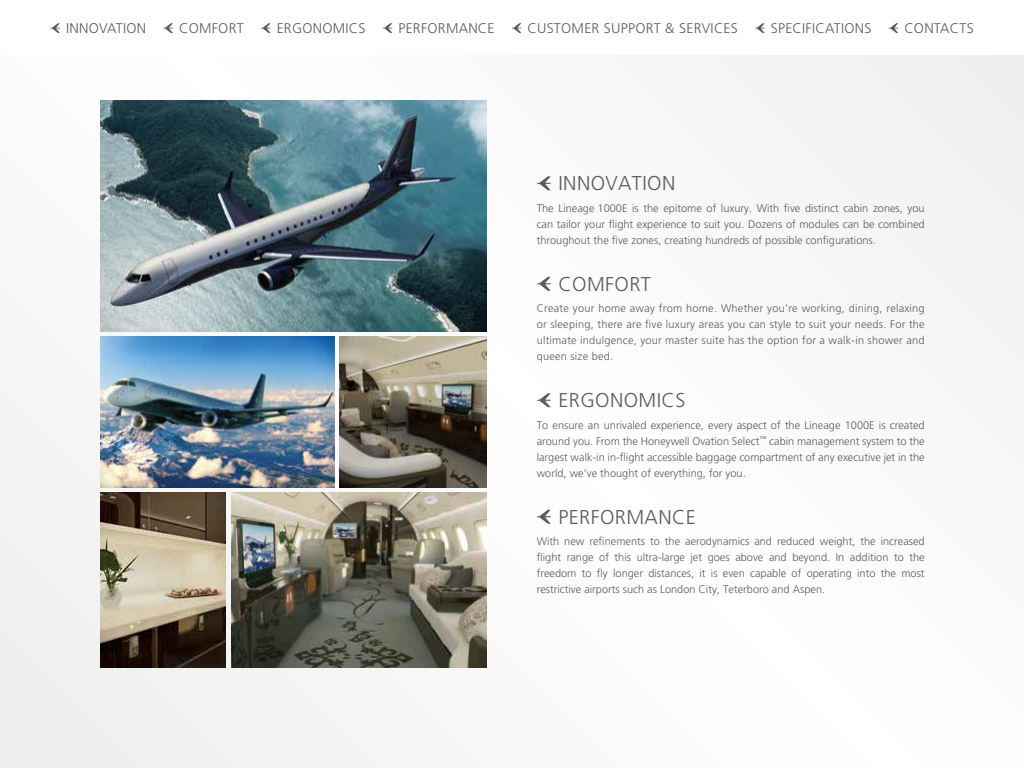
<style>
.page{position:relative;width:1024px;height:768px;background:#f9f9f9}
.page>*{position:absolute;margin:0;border:0;box-sizing:border-box;transform-origin:0 0}
.t1{font:300 20px "Frutiger";letter-spacing:.02em;color:#5d5b59}
.t2{font:300 14px "Frutiger";letter-spacing:.02em;color:#5d5b59}
.t3{font:300 11px/16px "Frutiger";color:#5d5b59;text-align:justify}
</style>
<div class="page">
<svg style="left:537px;top:176px;width:14px;height:14px"></svg>
<svg style="left:537px;top:277px;width:14px;height:14px"></svg>
<svg style="left:537px;top:393px;width:14px;height:14px"></svg>
<svg style="left:537px;top:510px;width:14px;height:14px"></svg>
<img style="left:100px;top:337px;width:235px;height:150px">
<img style="left:340px;top:337px;width:147px;height:150px">
<img style="left:231px;top:492px;width:256px;height:176px">
<img style="left:100px;top:492px;width:126px;height:176px">
<div style="left:0;top:0;width:1024px;height:55px;background:#fff"></div>
<svg style="left:50px;top:23px;width:10px;height:10px"></svg>
<svg style="left:163px;top:23px;width:10px;height:10px"></svg>
<svg style="left:261px;top:23px;width:10px;height:10px"></svg>
<svg style="left:383px;top:23px;width:9px;height:10px"></svg>
<svg style="left:512px;top:23px;width:9px;height:10px"></svg>
<svg style="left:755px;top:23px;width:10px;height:10px"></svg>
<svg style="left:888px;top:23px;width:10px;height:10px"></svg>
<img style="left:100px;top:100px;width:387px;height:232px">
<p class="t2" style="left:66px;top:20px;width:82px">INNOVATION</p>
<p class="t2" style="left:179px;top:20px;width:66px">COMFORT</p>
<p class="t2" style="left:277px;top:20px;width:90px">ERGONOMICS</p>
<p class="t2" style="left:398px;top:20px;width:98px">PERFORMANCE</p>
<p class="t2" style="left:527px;top:20px;width:212px">CUSTOMER SUPPORT &amp; SERVICES</p>
<p class="t2" style="left:771px;top:20px;width:102px">SPECIFICATIONS</p>
<p class="t2" style="left:904px;top:20px;width:71px">CONTACTS</p>
<h1 class="t1" style="left:558px;top:172px;width:118px">INNOVATION</h1>
<p class="t3" style="left:537px;top:200px;width:390px">The Lineage 1000E is the epitome of luxury. With five distinct cabin zones, you can tailor your flight experience to suit you. Dozens of modules can be combined throughout the five zones, creating hundreds of possible configurations.</p>
<h1 class="t1" style="left:558px;top:273px;width:94px">COMFORT</h1>
<p class="t3" style="left:537px;top:301px;width:390px">Create your home away from home. Whether you’re working, dining, relaxing or sleeping, there are five luxury areas you can style to suit your needs. For the ultimate indulgence, your master suite has the option for a walk-in shower and queen size bed.</p>
<h1 class="t1" style="left:558px;top:389px;width:128px">ERGONOMICS</h1>
<p class="t3" style="left:537px;top:417px;width:390px">To ensure an unrivaled experience, every aspect of the Lineage 1000E is created around you. From the Honeywell Ovation Select<sup>™</sup> cabin management system to the largest walk-in in-flight accessible baggage compartment of any executive jet in the world, we’ve thought of everything, for you.</p>
<h1 class="t1" style="left:558px;top:505px;width:139px">PERFORMANCE</h1>
<p class="t3" style="left:537px;top:534px;width:390px">With new refinements to the aerodynamics and reduced weight, the increased flight range of this ultra-large jet goes above and beyond. In addition to the freedom to fly longer distances, it is even capable of operating into the most restrictive airports such as London City, Teterboro and Aspen.</p>
</div>
